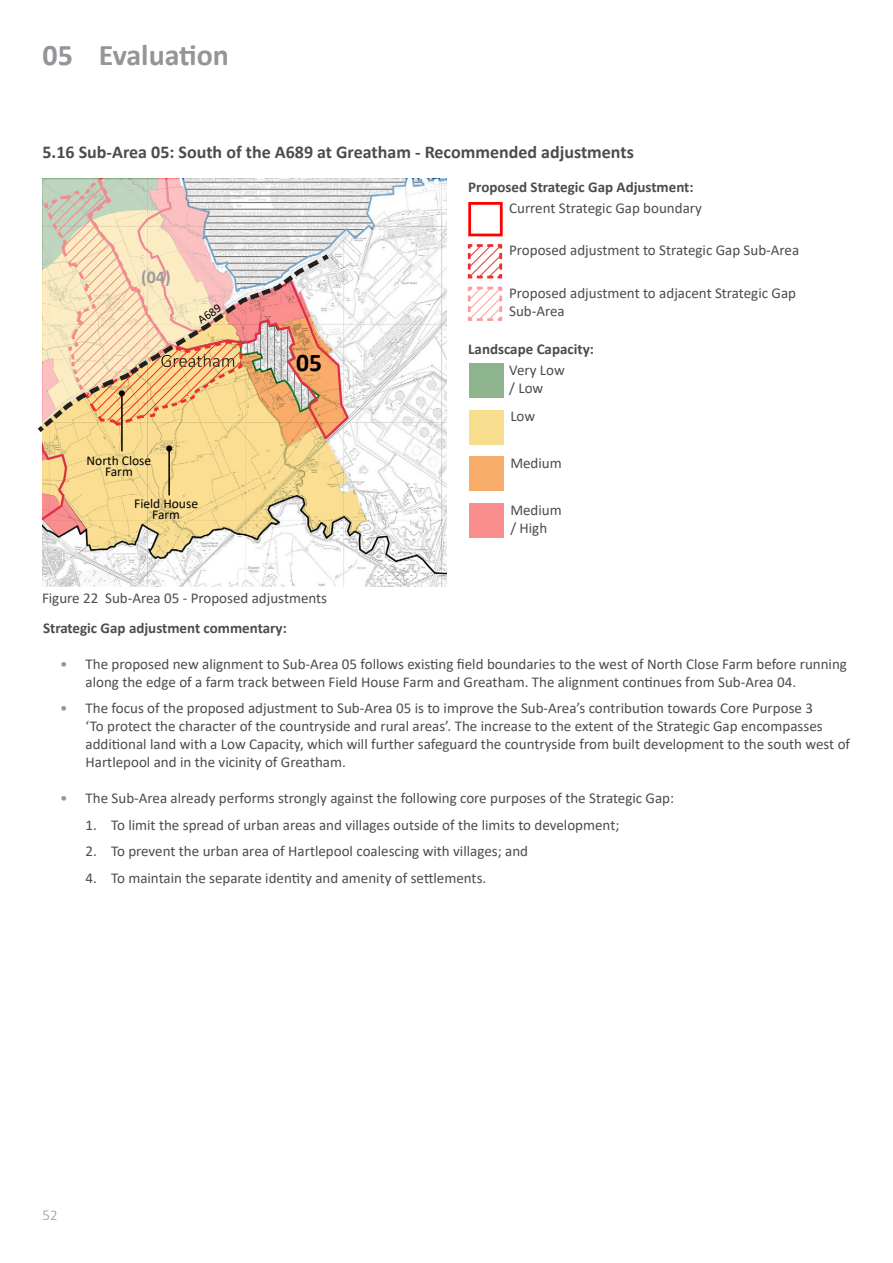
<style>
.page{position:relative;width:893px;height:1263px;background:#fff}
.page>*{position:absolute;margin:0;border:0;box-sizing:border-box;transform-origin:0 0}
.Section_Number{font:700 30px "Calibri";color:#939598}
.Numbered_paragraph{font:700 25.5px "Calibri";color:#000001}
.Numbered_paragraph-2{font:700 18px "Calibri";color:#4b4c4d}
.Body_Text_-_Bullet_L{font:15px/18px "Calibri";color:#4b4c4d}
.Numbered_paragraph-3{font:15px/18px "Calibri";color:#4b4c4d}
.Numbered_paragraph-4{font:700 15px "Calibri";color:#4b4c4d}
.t1{font:300 15px "Calibri";color:#939598}
.Numbered_paragraph-5{font:13.5px/10.5px "Calibri";color:#000001;text-align:center}
.Numbered_paragraph-6{font:12px "Calibri";color:#000001}
.s1{color:#939598}
</style>
<div class="page">
<img style="left:43px;top:178px;width:403px;height:408px">
<hr style="left:121px;top:393px;width:2px;height:58px;background:#000001">
<svg style="left:467px;top:244px;width:36px;height:77px"></svg>
<div style="left:468px;top:202px;width:35px;height:34px;border:3px solid #f00"></div>
<svg style="left:327px;top:179px;width:119px;height:248px"></svg>
<svg style="left:42px;top:178px;width:285px;height:72px;background:#dad1c6"></svg>
<img style="left:37px;top:250px;width:297px;height:187px">
<hr style="left:168px;top:448px;width:2px;height:47px;background:#000001">
<svg style="left:166px;top:445px;width:6px;height:6px"></svg>
<div style="left:470px;top:410px;width:34px;height:34px;background:#f7de8e"></div>
<div style="left:470px;top:456px;width:34px;height:35px;background:#f7ac69"></div>
<div style="left:470px;top:504px;width:34px;height:34px;background:#fa8e8e"></div>
<div style="left:470px;top:363px;width:34px;height:35px;background:#8eb48d"></div>
<p class="Section_Number" style="left:43px;top:34px;width:32px">05</p>
<p class="Section_Number" style="left:99px;top:34px;width:132px">Evaluation</p>
<p class="Numbered_paragraph-2" style="left:43px;top:139px;width:593px">5.16 Sub-Area 05: South of the A689 at Greatham - Recommended adjustments</p>
<p class="Numbered_paragraph-4" style="left:468px;top:176px;width:227px">Proposed Strategic Gap Adjustment:</p>
<p class="Numbered_paragraph-3" style="left:509px;top:199px;width:194px">Current Strategic Gap boundary</p>
<p class="Numbered_paragraph-2" style="left:141px;top:264px;width:31px">(04)</p>
<p class="Numbered_paragraph-6" style="left:194px;top:314px;width:27px;rotate:-34deg">A689</p>
<p class="Numbered_paragraph-5" style="left:87px;top:455px;width:66px">North Close<br>Farm</p>
<p class="Numbered_paragraph-5" style="left:134px;top:498px;width:65px">Field House<br>Farm</p>
<p class="Numbered_paragraph" style="left:296px;top:344px;width:27px">05</p>
<p class="Numbered_paragraph-3" style="left:42px;top:588px;width:287px">Figure 22 Sub-Area 05 - Proposed adjustments</p>
<p class="Numbered_paragraph-3" style="left:509px;top:241px;width:292px">Proposed adjustment to Strategic Gap Sub-Area</p>
<p class="Numbered_paragraph-3" style="left:509px;top:284px;width:288px">Proposed adjustment to adjacent Strategic Gap<br>Sub-Area</p>
<p class="Numbered_paragraph-4" style="left:468px;top:338px;width:127px">Landscape Capacity:</p>
<p class="Numbered_paragraph-3" style="left:509px;top:361px;width:57px">Very Low</p>
<p class="Numbered_paragraph-3" style="left:509px;top:379px;width:36px">/ Low</p>
<p class="Numbered_paragraph-3" style="left:510px;top:407px;width:26px">Low</p>
<p class="Numbered_paragraph-3" style="left:510px;top:454px;width:53px">Medium</p>
<p class="Numbered_paragraph-3" style="left:510px;top:500px;width:53px">Medium</p>
<p class="Numbered_paragraph-3" style="left:510px;top:518px;width:38px">/ High</p>
<p class="Numbered_paragraph-4" style="left:43px;top:617px;width:245px">Strategic Gap adjustment commentary:</p>
<p class="Body_Text_-_Bullet_L" style="left:86px;top:654px;width:763px;text-indent:-26px"><span class="s1">•</span> The proposed new alignment to Sub-Area 05 follows existing field boundaries to the west of North Close Farm before running along the edge of a farm track between Field House Farm and Greatham. The alignment continues from Sub-Area 04.</p>
<p class="Body_Text_-_Bullet_L" style="left:86px;top:699px;width:766px;text-indent:-26px"><span class="s1">•</span> The focus of the proposed adjustment to Sub-Area 05 is to improve the Sub-Area’s contribution towards Core Purpose 3<br>‘To protect the character of the countryside and rural areas’. The increase to the extent of the Strategic Gap encompasses additional land with a Low Capacity, which will further safeguard the countryside from built development to the south west of Hartlepool and in the vicinity of Greatham.</p>
<p class="Body_Text_-_Bullet_L" style="left:60px;top:789px;width:616px"><span class="s1">•</span> The Sub-Area already performs strongly against the following core purposes of the Strategic Gap:</p>
<p class="Body_Text_-_Bullet_L" style="left:86px;top:815px;width:535px">1. To limit the spread of urban areas and villages outside of the limits to development;</p>
<p class="Body_Text_-_Bullet_L" style="left:86px;top:842px;width:444px">2. To prevent the urban area of Hartlepool coalescing with villages; and</p>
<p class="Body_Text_-_Bullet_L" style="left:86px;top:868px;width:402px">4. To maintain the separate identity and amenity of settlements.</p>
<p class="t1" style="left:43px;top:1206px;width:17px">52</p>
</div>
